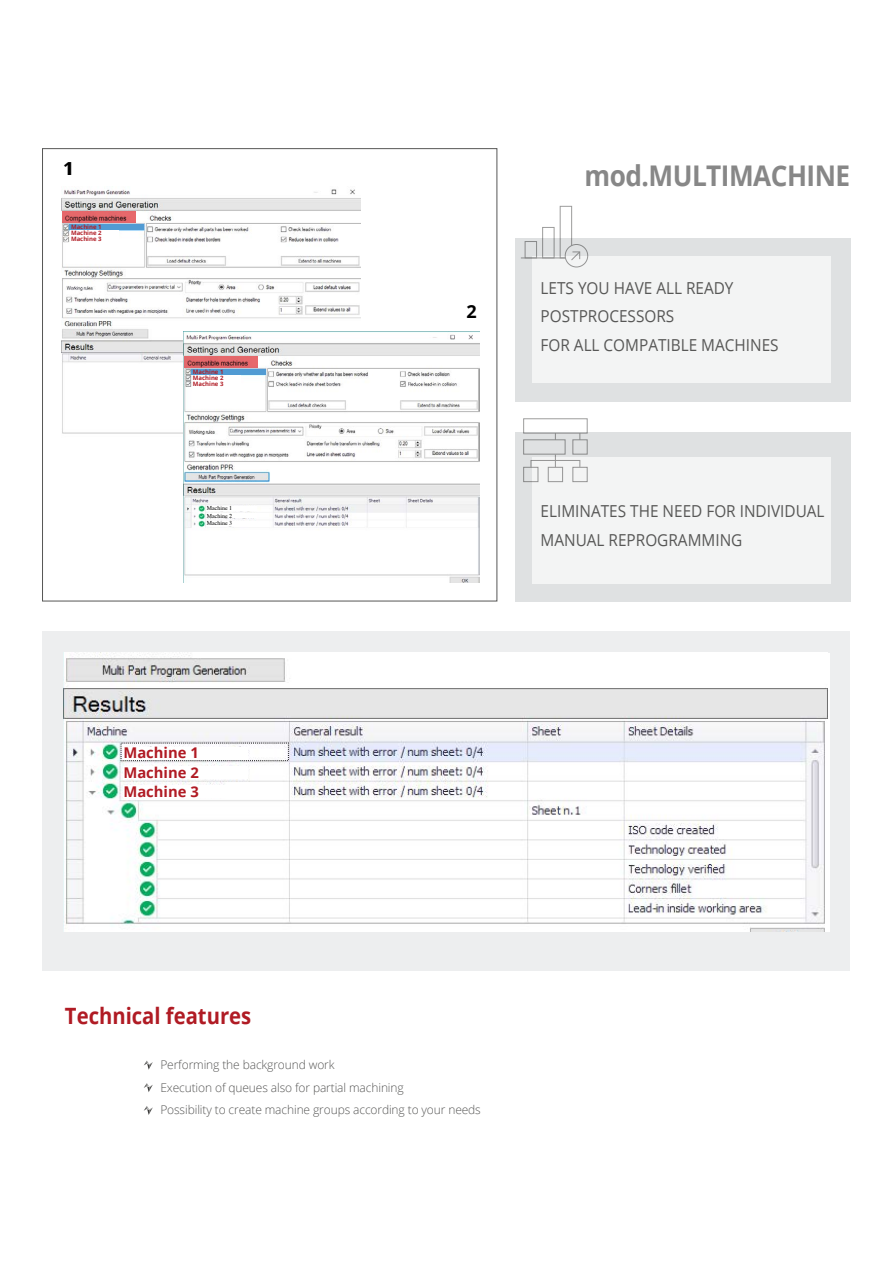
<style>
.page{position:relative;width:893px;height:1263px;background:#fff}
.page>*{position:absolute;margin:0;border:0;box-sizing:border-box;transform-origin:0 0}
.t1{font:700 28.5px "Open Sans";letter-spacing:-.02em;color:#878787;scale:.92 1}
.t2{font:700 22.5px "Open Sans";color:#b01b24;scale:.9 1}
.t3{font:700 18px "Open Sans";color:#000}
.t4{font:16.5px/28.5px "Open Sans";color:#575756;scale:.93 1}
.t5{font:700 14.85px "Open Sans";color:#b01b24}
.t6{font:300 12px/22.5px "Open Sans";letter-spacing:-.01em;color:#575756}
.t7{font:700 6px/6px "Open Sans";color:#b01b24;text-align:justify}
.t8{font:6px "Times";color:#000}
</style>
<div class="page">
<div style="left:42px;top:631px;width:808px;height:340px;background:#edeeef"></div>
<img style="left:63px;top:653px;width:765px;height:278px">
<div style="left:515px;top:238px;width:335px;height:164px;background:#dfe1e2"></div>
<div style="left:515px;top:433px;width:335px;height:169px;background:#dfe1e2"></div>
<div style="left:533px;top:256px;width:298px;height:127px;background:#f3f4f4"></div>
<div style="left:533px;top:457px;width:298px;height:126px;background:#f3f4f4"></div>
<img style="left:61px;top:189px;width:299px;height:245px">
<svg style="left:62px;top:211px;width:74px;height:12px"></svg>
<div style="left:71px;top:224px;width:48px;height:24px;background:#fff"></div>
<div style="left:69px;top:224px;width:75px;height:6px;background:#519bd3"></div>
<img style="left:183px;top:331px;width:297px;height:252px">
<svg style="left:184px;top:356px;width:74px;height:12px"></svg>
<div style="left:193px;top:369px;width:48px;height:23px;background:#fff"></div>
<div style="left:191px;top:369px;width:75px;height:6px;background:#519bd3"></div>
<div style="left:207px;top:513px;width:50px;height:5px;background:#fff"></div>
<div style="left:207px;top:506px;width:50px;height:5px;background:#fff"></div>
<div style="left:207px;top:521px;width:50px;height:5px;background:#fff"></div>
<div style="left:123px;top:767px;width:125px;height:12px;background:#fff"></div>
<div style="left:123px;top:747px;width:125px;height:12px;background:#fff"></div>
<div style="left:123px;top:785px;width:125px;height:13px;background:#fff"></div>
<svg style="left:521px;top:205px;width:68px;height:69px"></svg>
<svg style="left:515px;top:418px;width:81px;height:74px"></svg>
<svg style="left:144px;top:1060px;width:9px;height:10px"></svg>
<svg style="left:144px;top:1083px;width:9px;height:9px"></svg>
<svg style="left:144px;top:1106px;width:9px;height:9px"></svg>
<h3 class="t3" style="left:63px;top:156px;width:12px">1</h3>
<p class="t7" style="left:71px;top:224px;width:32px">Machine 1<br>Machine 2<br>Machine 3</p>
<p class="t7" style="left:193px;top:368px;width:32px">Machine 1<br>Machine 2<br>Machine 3</p>
<p class="t8" style="left:207px;top:503px;width:27px">Machine 1</p>
<p class="t8" style="left:207px;top:518px;width:27px">Machine 3</p>
<p class="t8" style="left:207px;top:510px;width:27px">Machine 2</p>
<p class="t5" style="left:123px;top:742px;width:77px">Machine 1</p>
<p class="t5" style="left:123px;top:781px;width:77px">Machine 3</p>
<p class="t5" style="left:123px;top:762px;width:77px">Machine 2</p>
<h3 class="t3" style="left:466px;top:299px;width:12px">2</h3>
<h1 class="t1" style="left:584px;top:155px;width:290px">mod.MULTIMACHINE</h1>
<h3 class="t4" style="left:541px;top:273px;width:257px">LETS YOU HAVE ALL READY<br>POSTPROCESSORS<br>FOR ALL COMPATIBLE MACHINES</h3>
<h3 class="t4" style="left:541px;top:496px;width:307px">ELIMINATES THE NEED FOR INDIVIDUAL<br>MANUAL REPROGRAMMING</h3>
<h2 class="t2" style="left:65px;top:1000px;width:209px">Technical features</h2>
<p class="t6" style="left:160px;top:1053px;width:322px">Performing the background work<br>Execution of queues also for partial machining<br>Possibility to create machine groups according to your needs</p>
</div>
